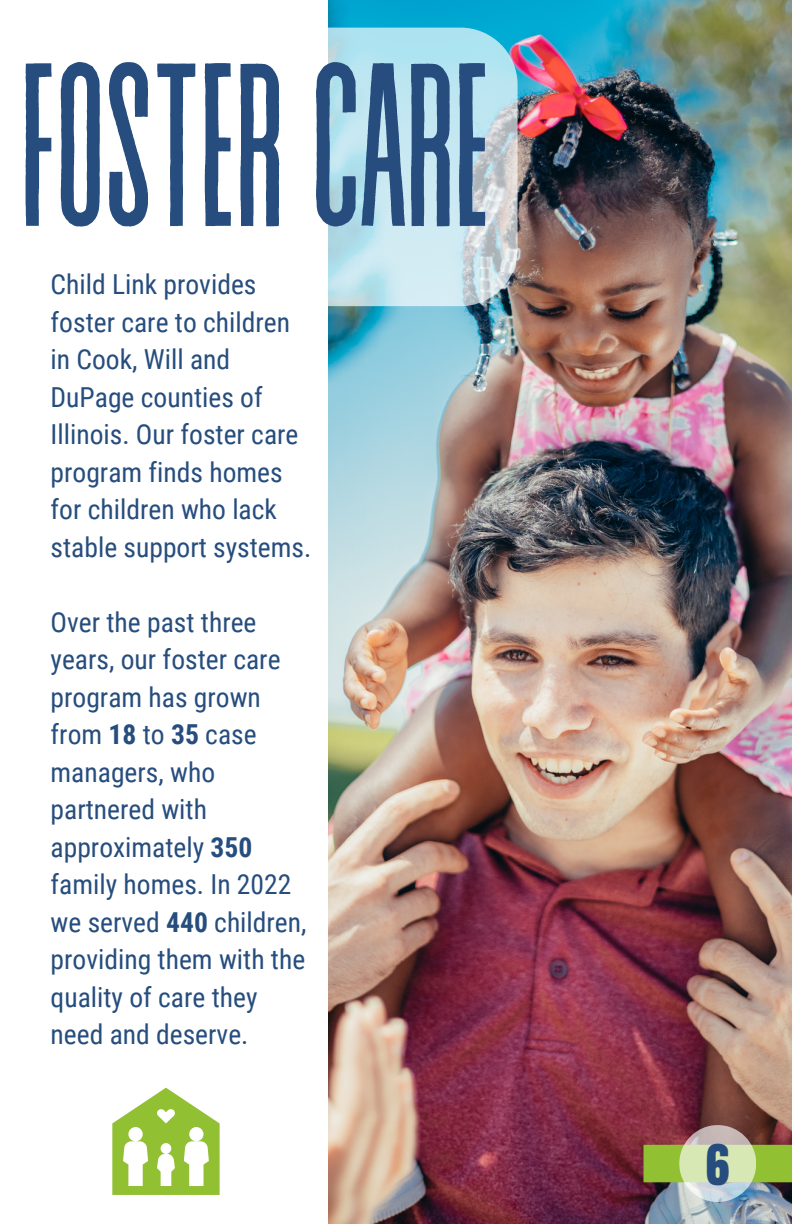
<style>
.page{position:relative;width:792px;height:1224px;background:#fff}
.page>*{position:absolute;margin:0;border:0;box-sizing:border-box;transform-origin:0 0}
.t1{font:231.8px "Revive 80 Tall";letter-spacing:-.03em;color:#264d7d}
.t2{font:47.6px "Anton";color:#264d7d}
.t3{font:27.6px/37.6px "Roboto Condensed";color:#264d7d}
.s1{font-weight:700}
</style>
<div class="page">
<img style="left:329px;top:0;width:463px;height:1224px">
<div style="left:644px;top:1145px;width:148px;height:37px;background:#92c033"></div>
<svg style="left:679px;top:1125px;width:77px;height:77px;background:#d0dabd"></svg>
<svg style="left:112px;top:1088px;width:108px;height:107px"></svg>
<div style="left:21px;top:28px;width:497px;height:278px;background:#fff;border-radius:57px;opacity:.68"></div>
<p class="t1" style="left:17px;top:27px;width:477px">FOSTERCARE</p>
<h1 class="t3" style="left:51px;top:266px;width:262px">Child Link provides foster care to children in Cook, Will and<br>DuPage counties of<br>Illinois. Our foster care program finds homes for children who lack stable support systems.</h1>
<p class="t3" style="left:51px;top:604px;width:257px">Over the past three years, our foster care program has grown from <span class="s1">18</span> to <span class="s1">35</span> case managers, who partnered with approximately <span class="s1">350 </span>family homes. In 2022 we served <span class="s1">440</span> children, providing them with the quality of care they need and deserve.</p>
<p class="t2" style="left:706px;top:1131px;width:25px">6</p>
</div>
